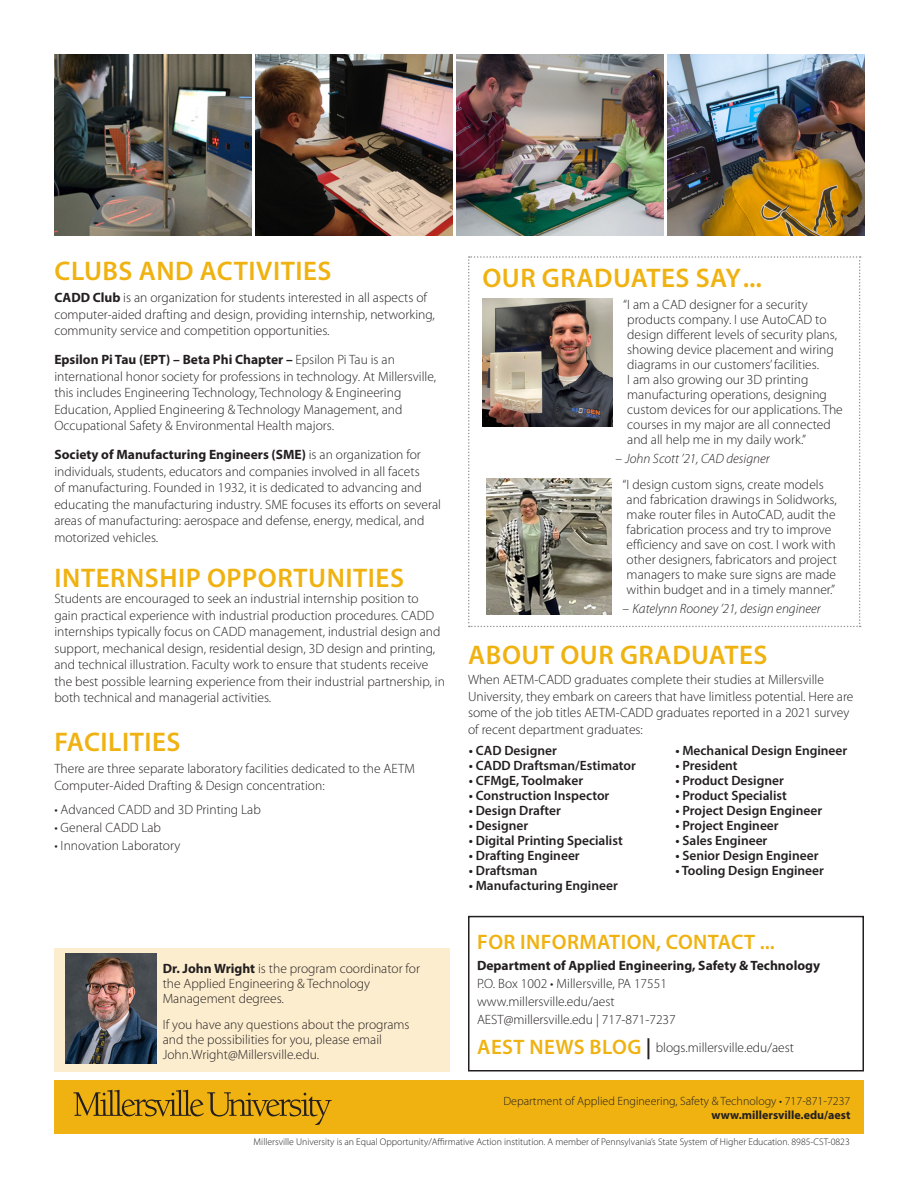
<style>
.page{position:relative;width:918px;height:1188px;background:#fff}
.page>*{position:absolute;margin:0;border:0;box-sizing:border-box;transform-origin:0 0}
.Body_Title{font:600 27px "Myriad Pro";letter-spacing:.02em;color:#efb211}
.Body{font:600 27px "Myriad Pro";letter-spacing:.02em;color:#efb211}
.Body-2{font:600 21px "Myriad Pro";letter-spacing:.02em;color:#efb211}
.Body_Title-2{font:300 13.5px/16.5px "Myriad Pro";color:#231f20}
.Body_Title-3{font:600 13.5px "Myriad Pro";color:#231f20}
.Body_Title-4{font:italic 300 13.5px "Myriad Pro";color:#231f20}
.Body_Title-5{font:700 13.5px "Myriad Pro";color:#231f20}
.Body-3{font:300 13.5px "Myriad Pro";color:#231f20}
.t1{font:300 12px "Myriad Pro";color:#231f20}
.t2{font:700 12px "Myriad Pro";color:#231f20}
.t3{font:300 9.75px "Myriad Pro";color:#231f20}
.s1{font-weight:700}
.s2{font-style:normal}
.s3{font-weight:600;font-size:21px;color:#efb211}
.s4{font-weight:600;font-size:21px}
</style>
<div class="page">
<div style="left:54px;top:1081px;width:810px;height:53px;background:#efb211"></div>
<svg style="left:73px;top:1090px;width:259px;height:35px"></svg>
<img style="left:54px;top:54px;width:197px;height:182px">
<img style="left:668px;top:54px;width:197px;height:182px">
<img style="left:456px;top:54px;width:207px;height:182px">
<img style="left:255px;top:54px;width:197px;height:182px">
<div style="left:54px;top:948px;width:396px;height:124px;background:#fcedce"></div>
<img style="left:66px;top:954px;width:90px;height:110px">
<div style="left:468px;top:916px;width:396px;height:156px;border:2px solid #231f20"></div>
<svg style="left:468px;top:256px;width:393px;height:371px"></svg>
<img style="left:482px;top:299px;width:131px;height:127px">
<img style="left:487px;top:479px;width:125px;height:135px">
<p class="Body_Title" style="left:55px;top:254px;width:278px">CLUBS AND ACTIVITIES</p>
<p class="Body_Title-2" style="left:54px;top:289px;width:382px"><span class="s1">CADD Club</span> is an organization for students interested in all aspects of computer-aided drafting and design, providing internship, networking, community service and competition opportunities.</p>
<p class="Body_Title-2" style="left:54px;top:351px;width:383px"><span class="s1">Epsilon Pi Tau (EPT) – Beta Phi Chapter –</span> Epsilon Pi Tau is an international honor society for professions in technology. At Millersville, this includes Engineering Technology, Technology &amp; Engineering Education, Applied Engineering &amp; Technology Management, and Occupational Safety &amp; Environmental Health majors.</p>
<p class="Body_Title-2" style="left:54px;top:446px;width:388px"><span class="s1">Society of Manufacturing Engineers (SME)</span> is an organization for individuals, students, educators and companies involved in all facets<br>of manufacturing. Founded in 1932, it is dedicated to advancing and educating the manufacturing industry. SME focuses its efforts on several areas of manufacturing: aerospace and defense, energy, medical, and motorized vehicles.</p>
<p class="Body_Title" style="left:55px;top:561px;width:351px">INTERNSHIP OPPORTUNITIES</p>
<p class="Body_Title-2" style="left:54px;top:590px;width:392px">Students are encouraged to seek an industrial internship position to gain practical experience with industrial production procedures. CADD internships typically focus on CADD management, industrial design and support, mechanical design, residential design, 3D design and printing, and technical illustration. Faculty work to ensure that students receive the best possible learning experience from their industrial partnership, in both technical and managerial activities.</p>
<p class="Body_Title" style="left:55px;top:725px;width:127px">FACILITIES</p>
<p class="Body_Title-2" style="left:54px;top:760px;width:362px">There are three separate laboratory facilities dedicated to the AETM<br>Computer-Aided Drafting &amp; Design concentration:</p>
<p class="Body_Title-2" style="left:54px;top:802px;width:208px">• Advanced CADD and 3D Printing Lab</p>
<p class="Body_Title-2" style="left:54px;top:820px;width:108px">• General CADD Lab</p>
<p class="Body_Title-2" style="left:54px;top:838px;width:128px">• Innovation Laboratory</p>
<p class="Body_Title-2" style="left:163px;top:961px;width:259px;line-height:15px"><span class="s1">Dr. John Wright</span> is the program coordinator for the Applied Engineering &amp; Technology<br>Management degrees.</p>
<p class="Body_Title-2" style="left:163px;top:1017px;width:248px;line-height:15px">If you have any questions about the programs and the possibilities for you, please email<br>John.Wright@Millersville.edu.</p>
<p class="Body_Title" style="left:482px;top:261px;width:281px">OUR GRADUATES SAY...</p>
<p class="Body_Title-2" style="left:623px;top:297px;width:221px;line-height:15px">“I am a CAD designer for a security products company. I use AutoCAD to design different levels of security plans, showing device placement and wiring diagrams in our customers’ facilities.<br>I am also growing our 3D printing manufacturing operations, designing custom devices for our applications. The courses in my major are all connected and all help me in my daily work.”</p>
<p class="Body_Title-4" style="left:615px;top:450px;width:156px"><span class="s2">–</span> John Scott ’21, CAD designer</p>
<p class="Body_Title-2" style="left:623px;top:477px;width:216px;line-height:15px">“I design custom signs, create models and fabrication drawings in Solidworks, make router files in AutoCAD, audit the fabrication process and try to improve efficiency and save on cost. I work with other designers, fabricators and project managers to make sure signs are made within budget and in a timely manner.”</p>
<p class="Body_Title-4" style="left:623px;top:600px;width:200px"><span class="s2">–</span> Katelynn Rooney ’21, design engineer</p>
<p class="Body" style="left:468px;top:637px;width:301px">ABOUT OUR GRADUATES</p>
<p class="Body_Title-2" style="left:468px;top:672px;width:387px">When AETM-CADD graduates complete their studies at Millersville University, they embark on careers that have limitless potential. Here are some of the job titles AETM-CADD graduates reported in a 2021 survey of recent department graduates:</p>
<p class="Body_Title-3" style="left:469px;top:741px;width:90px">• CAD Designer</p>
<p class="Body_Title-3" style="left:469px;top:756px;width:169px">• CADD Draftsman/Estimator</p>
<p class="Body_Title-3" style="left:469px;top:771px;width:116px">• CFMgE, Toolmaker</p>
<p class="Body_Title-3" style="left:469px;top:786px;width:142px">• Construction Inspector</p>
<p class="Body_Title-3" style="left:469px;top:801px;width:94px">• Design Drafter</p>
<p class="Body_Title-3" style="left:469px;top:816px;width:61px">• Designer</p>
<p class="Body_Title-3" style="left:469px;top:831px;width:156px">• Digital Printing Specialist</p>
<p class="Body_Title-3" style="left:469px;top:846px;width:113px">• Drafting Engineer</p>
<p class="Body_Title-3" style="left:469px;top:861px;width:70px">• Draftsman</p>
<p class="Body_Title-3" style="left:469px;top:876px;width:151px">• Manufacturing Engineer</p>
<p class="Body_Title-3" style="left:675px;top:741px;width:173px">• Mechanical Design Engineer</p>
<p class="Body_Title-3" style="left:675px;top:756px;width:64px">• President</p>
<p class="Body_Title-3" style="left:675px;top:771px;width:110px">• Product Designer</p>
<p class="Body_Title-3" style="left:675px;top:786px;width:113px">• Product Specialist</p>
<p class="Body_Title-3" style="left:675px;top:801px;width:148px">• Project Design Engineer</p>
<p class="Body_Title-3" style="left:675px;top:816px;width:105px">• Project Engineer</p>
<p class="Body_Title-3" style="left:675px;top:831px;width:94px">• Sales Engineer</p>
<p class="Body_Title-3" style="left:675px;top:846px;width:145px">• Senior Design Engineer</p>
<p class="Body_Title-3" style="left:675px;top:861px;width:150px">• Tooling Design Engineer</p>
<p class="Body-2" style="left:477px;top:929px;width:299px">FOR INFORMATION, CONTACT ...</p>
<p class="Body_Title-5" style="left:477px;top:957px;width:345px">Department of Applied Engineering, Safety &amp; Technology</p>
<p class="Body_Title-2" style="left:477px;top:976px;width:191px">P.O. Box 1002 • Millersville, PA 17551</p>
<p class="Body_Title-2" style="left:477px;top:994px;width:139px">www.millersville.edu/aest</p>
<p class="Body_Title-2" style="left:477px;top:1012px;width:200px">AEST@millersville.edu | 717-871-7237</p>
<p class="Body-3" style="left:477px;top:1040px;width:318px"><span class="s3">AEST NEWS BLOG</span> <span class="s4">|</span> blogs.millersville.edu/aest</p>
<p class="t1" style="left:503px;top:1093px;width:349px">Department of Applied Engineering, Safety &amp; Technology • 717-871-7237</p>
<p class="t2" style="left:712px;top:1107px;width:140px">www.millersville.edu/aest</p>
<p class="t3" style="left:254px;top:1135px;width:598px">Millersville University is an Equal Opportunity/Affirmative Action institution. A member of Pennsylvania’s State System of Higher Education. 8985-CST-0823</p>
</div>
